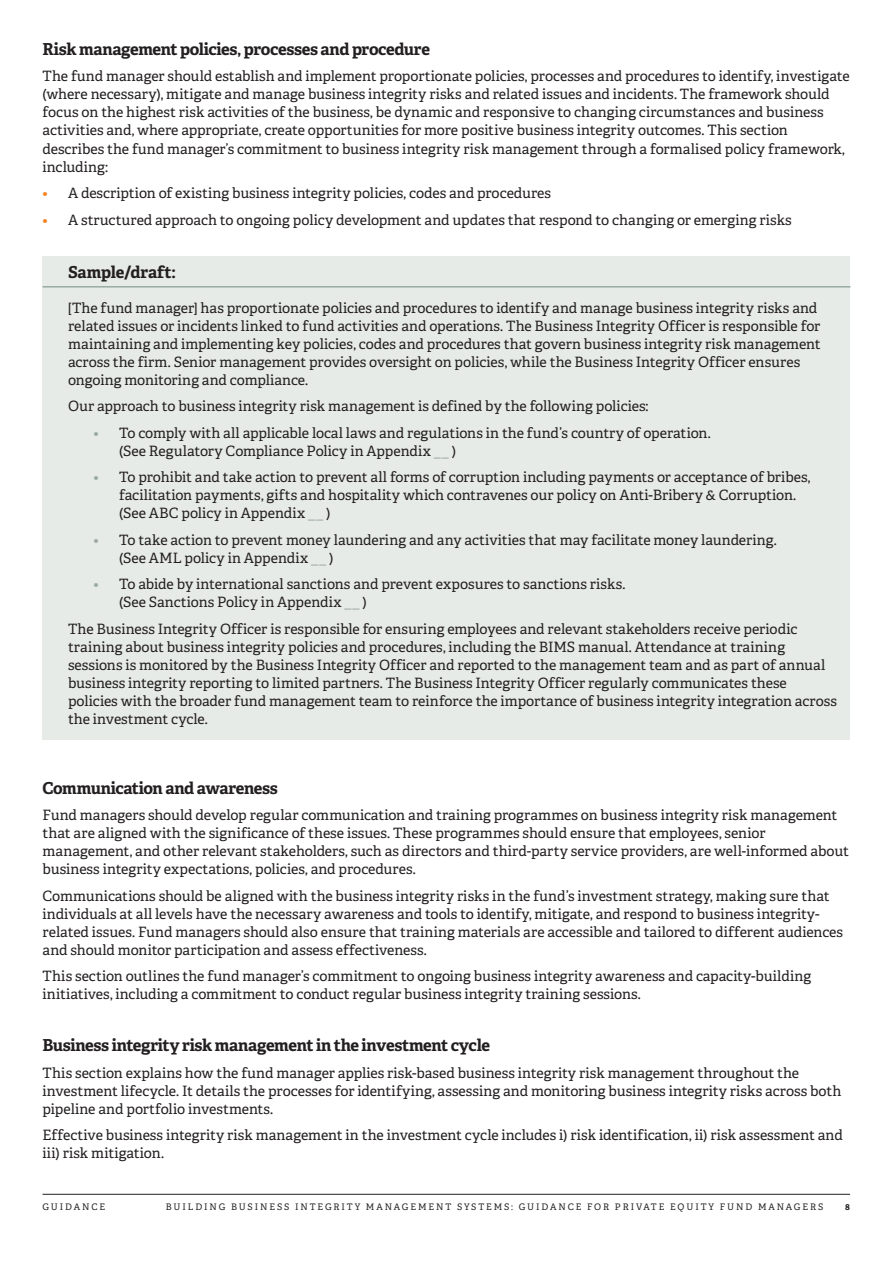
<style>
.page{position:relative;width:893px;height:1263px;background:#fff}
.page>*{position:absolute;margin:0;border:0;box-sizing:border-box;transform-origin:0 0}
.BODY_Header_Level_2_BLACK{font:700 16.5px "Adelle";letter-spacing:-.025em;color:#231f20}
.Sample_Header{font:700 16.5px "Adelle";letter-spacing:-.015em;color:#231f20}
.Body_9_5_12pt{font:14.25px/18px "Adelle";color:#231f20}
.ORANGE_Header_Bar_BOX_Body_Black{font:14.25px/18px "Adelle";color:#231f20}
.t1{font:9px "Adelle";letter-spacing:.21em;color:#231f20}
.t2{font:700 9px "Adelle";color:#231f20}
.s1{color:#f58220}
.s2{color:#99aba0}
</style>
<div class="page">
<hr style="left:43px;top:1194px;width:807px;height:1px;background:#231f20">
<div style="left:43px;top:257px;width:807px;height:37px;background:#e7ebe7"></div>
<hr style="left:43px;top:286px;width:807px;height:2px;background:#99aba0">
<div style="left:43px;top:293px;width:807px;height:108px;background:#e7ebe7"></div>
<div style="left:43px;top:392px;width:807px;height:35px;background:#e7ebe7"></div>
<div style="left:43px;top:418px;width:807px;height:54px;background:#e7ebe7"></div>
<div style="left:43px;top:463px;width:807px;height:71px;background:#e7ebe7"></div>
<div style="left:43px;top:525px;width:807px;height:54px;background:#e7ebe7"></div>
<div style="left:43px;top:570px;width:807px;height:53px;background:#e7ebe7"></div>
<div style="left:43px;top:614px;width:807px;height:126px;background:#e7ebe7"></div>
<p class="BODY_Header_Level_2_BLACK" style="left:43px;top:39px;width:389px">Risk management policies, processes and procedure</p>
<p class="Body_9_5_12pt" style="left:43px;top:68px;width:809px">The fund manager should establish and implement proportionate policies, processes and procedures to identify, investigate (where necessary), mitigate and manage business integrity risks and related issues and incidents. The framework should focus on the highest risk activities of the business, be dynamic and responsive to changing circumstances and business activities and, where appropriate, create opportunities for more positive business integrity outcomes. This section describes the fund manager’s commitment to business integrity risk management through a formalised policy framework, including:</p>
<p class="Body_9_5_12pt" style="left:43px;top:184px;width:510px"><span class="s1">•</span> A description of existing business integrity policies, codes and procedures</p>
<p class="Body_9_5_12pt" style="left:43px;top:211px;width:751px"><span class="s1">•</span> A structured approach to ongoing policy development and updates that respond to changing or emerging risks</p>
<p class="Sample_Header" style="left:68px;top:261px;width:109px">Sample/draft:</p>
<p class="ORANGE_Header_Bar_BOX_Body_Black" style="left:68px;top:299px;width:754px">[The fund manager] has proportionate policies and procedures to identify and manage business integrity risks and related issues or incidents linked to fund activities and operations. The Business Integrity Officer is responsible for maintaining and implementing key policies, codes and procedures that govern business integrity risk management across the firm. Senior management provides oversight on policies, while the Business Integrity Officer ensures ongoing monitoring and compliance.</p>
<p class="ORANGE_Header_Bar_BOX_Body_Black" style="left:68px;top:397px;width:582px">Our approach to business integrity risk management is defined by the following policies:</p>
<p class="ORANGE_Header_Bar_BOX_Body_Black" style="left:119px;top:424px;width:593px;text-indent:-26px"><span class="s2">•</span> To comply with all applicable local laws and regulations in the fund’s country of operation. (See Regulatory Compliance Policy in Appendix <span class="s2">__</span> )</p>
<p class="ORANGE_Header_Bar_BOX_Body_Black" style="left:119px;top:468px;width:693px;text-indent:-26px"><span class="s2">•</span> To prohibit and take action to prevent all forms of corruption including payments or acceptance of bribes, facilitation payments, gifts and hospitality which contravenes our policy on Anti-Bribery &amp; Corruption. (See ABC policy in Appendix <span class="s2">__</span> )</p>
<p class="ORANGE_Header_Bar_BOX_Body_Black" style="left:119px;top:531px;width:659px;text-indent:-26px"><span class="s2">•</span> To take action to prevent money laundering and any activities that may facilitate money laundering. (See AML policy in Appendix <span class="s2">__</span> )</p>
<p class="ORANGE_Header_Bar_BOX_Body_Black" style="left:119px;top:575px;width:508px;text-indent:-26px"><span class="s2">•</span> To abide by international sanctions and prevent exposures to sanctions risks. (See Sanctions Policy in Appendix <span class="s2">__</span> )</p>
<p class="ORANGE_Header_Bar_BOX_Body_Black" style="left:68px;top:620px;width:770px">The Business Integrity Officer is responsible for ensuring employees and relevant stakeholders receive periodic training about business integrity policies and procedures, including the BIMS manual. Attendance at training sessions is monitored by the Business Integrity Officer and reported to the management team and as part of annual business integrity reporting to limited partners. The Business Integrity Officer regularly communicates these policies with the broader fund management team to reinforce the importance of business integrity integration across the investment cycle.</p>
<p class="BODY_Header_Level_2_BLACK" style="left:43px;top:777px;width:237px">Communication and awareness</p>
<p class="Body_9_5_12pt" style="left:43px;top:806px;width:808px">Fund managers should develop regular communication and training programmes on business integrity risk management that are aligned with the significance of these issues. These programmes should ensure that employees, senior management, and other relevant stakeholders, such as directors and third-party service providers, are well-informed about business integrity expectations, policies, and procedures.</p>
<p class="Body_9_5_12pt" style="left:43px;top:887px;width:802px">Communications should be aligned with the business integrity risks in the fund’s investment strategy, making sure that individuals at all levels have the necessary awareness and tools to identify, mitigate, and respond to business integrity&shy;related issues. Fund managers should also ensure that training materials are accessible and tailored to different audiences and should monitor participation and assess effectiveness.</p>
<p class="Body_9_5_12pt" style="left:43px;top:967px;width:770px">This section outlines the fund manager’s commitment to ongoing business integrity awareness and capacity-building initiatives, including a commitment to conduct regular business integrity training sessions.</p>
<p class="BODY_Header_Level_2_BLACK" style="left:43px;top:1035px;width:449px">Business integrity risk management in the investment cycle</p>
<p class="Body_9_5_12pt" style="left:43px;top:1064px;width:800px">This section explains how the fund manager applies risk-based business integrity risk management throughout the investment lifecycle. It details the processes for identifying, assessing and monitoring business integrity risks across both pipeline and portfolio investments.</p>
<p class="Body_9_5_12pt" style="left:43px;top:1126px;width:802px">Effective business integrity risk management in the investment cycle includes i) risk identification, ii) risk assessment and iii) risk mitigation.</p>
<p class="t1" style="left:43px;top:1201px;width:64px">GUIDANCE</p>
<p class="t1" style="left:166px;top:1201px;width:659px">BUILDING BUSINESS INTEGRITY MANAGEMENT SYSTEMS: GUIDANCE FOR PRIVATE EQUITY FUND MANAGERS</p>
<p class="t2" style="left:845px;top:1201px;width:6px">8</p>
</div>
